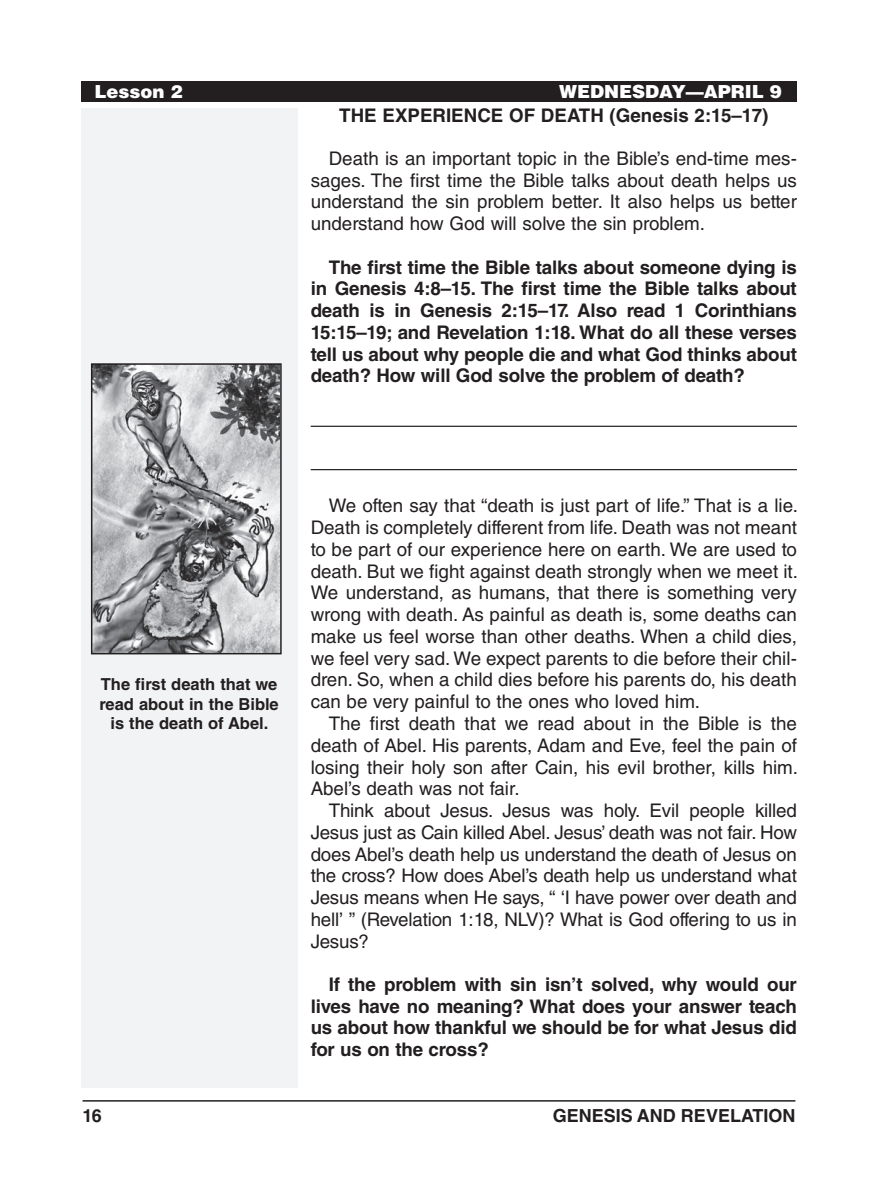
<style>
.page{position:relative;width:878px;height:1202px;background:#fff}
.page>*{position:absolute;margin:0;border:0;box-sizing:border-box;transform-origin:0 0}
.Body_Text_SpaceBefor{font:18.75px/21.8px "Helvetica LT Std";color:#231f20;text-align:justify}
.Body_Text{font:18.75px/21.8px "Helvetica LT Std";letter-spacing:-.01em;color:#231f20;text-align:justify}
.Body_Text_Bold_Space{font:700 18.75px/21.8px "Helvetica LT Std";letter-spacing:-.01em;color:#231f20;text-align:justify}
.Subheadings{font:700 18.75px "Helvetica LT Std";color:#231f20}
.Running_Head_-_Left{font:900 18px "Helvetica LT Std";color:#fff}
.t1{font:700 18px "Helvetica LT Std";color:#231f20}
.Image_Captions{font:700 16.5px "Helvetica LT Std";color:#231f20}
</style>
<div class="page">
<hr style="left:82px;top:1100px;width:713px;height:1px;background:#231f20">
<div style="left:81px;top:108px;width:216px;height:979px;background:#f2f3f4"></div>
<div style="left:81px;top:81px;width:715px;height:20px;background:#231f20"></div>
<hr style="left:310px;top:426px;width:486px;height:1px;background:#231f20">
<hr style="left:310px;top:469px;width:486px;height:1px;background:#231f20">
<img style="left:94px;top:366px;width:185px;height:285px">
<div style="left:91px;top:363px;width:191px;height:291px;border:2px solid #231f20"></div>
<p class="Running_Head_-_Left" style="left:94px;top:79px;width:90px">Lesson 2</p>
<p class="Running_Head_-_Left" style="left:559px;top:79px;width:224px">WEDNESDAY—APRIL 9</p>
<p class="Subheadings" style="left:339px;top:103px;width:430px">THE EXPERIENCE OF DEATH (Genesis 2:15–17)</p>
<p class="Body_Text_SpaceBefor" style="left:311px;top:147px;width:488px;text-indent:18px">Death is an important topic in the Bible’s end-time mes&shy;sages. The first time the Bible talks about death helps us understand the sin problem better. It also helps us better understand how God will solve the sin problem.</p>
<p class="Body_Text_Bold_Space" style="left:311px;top:256px;width:488px;text-indent:18px">The first time the Bible talks about someone dying is in Genesis 4:8–15. The first time the Bible talks about death is in Genesis 2:15–17. Also read 1 Corinthians 15:15–19; and Revelation 1:18. What do all these verses tell us about why people die and what God thinks about death? How will God solve the problem of death?</p>
<p class="Image_Captions" style="left:101px;top:674px;width:178px">The first death that we</p>
<p class="Image_Captions" style="left:99px;top:694px;width:181px">read about in the Bible</p>
<p class="Image_Captions" style="left:110px;top:713px;width:159px">is the death of Abel.</p>
<p class="Body_Text_SpaceBefor" style="left:311px;top:495px;width:489px;text-indent:18px">We often say that “death is just part of life.” That is a lie.<br>Death is completely different from life. Death was not meant to be part of our experience here on earth. We are used to death. But we fight against death strongly when we meet it.<br>We understand, as humans, that there is something very wrong with death. As painful as death is, some deaths can make us feel worse than other deaths. When a child dies, we feel very sad. We expect parents to die before their chil&shy;dren. So, when a child dies before his parents do, his death can be very painful to the ones who loved him.</p>
<p class="Body_Text" style="left:311px;top:712px;width:489px;text-indent:18px">The first death that we read about in the Bible is the death of Abel. His parents, Adam and Eve, feel the pain of losing their holy son after Cain, his evil brother, kills him.<br>Abel’s death was not fair.</p>
<p class="Body_Text" style="left:311px;top:799px;width:488px;text-indent:18px">Think about Jesus. Jesus was holy. Evil people killed Jesus just as Cain killed Abel. Jesus’ death was not fair. How does Abel’s death help us understand the death of Jesus on the cross? How does Abel’s death help us understand what Jesus means when He says, “ ‘I have power over death and hell’ ” (Revelation 1:18, NLV)? What is God offering to us in Jesus?</p>
<p class="Body_Text_Bold_Space" style="left:311px;top:973px;width:487px;text-indent:18px">If the problem with sin isn’t solved, why would our lives have no meaning? What does your answer teach us about how thankful we should be for what Jesus did for us on the cross?</p>
<p class="t1" style="left:82px;top:1104px;width:21px">16</p>
<p class="t1" style="left:552px;top:1104px;width:244px">GENESIS AND REVELATION</p>
</div>
